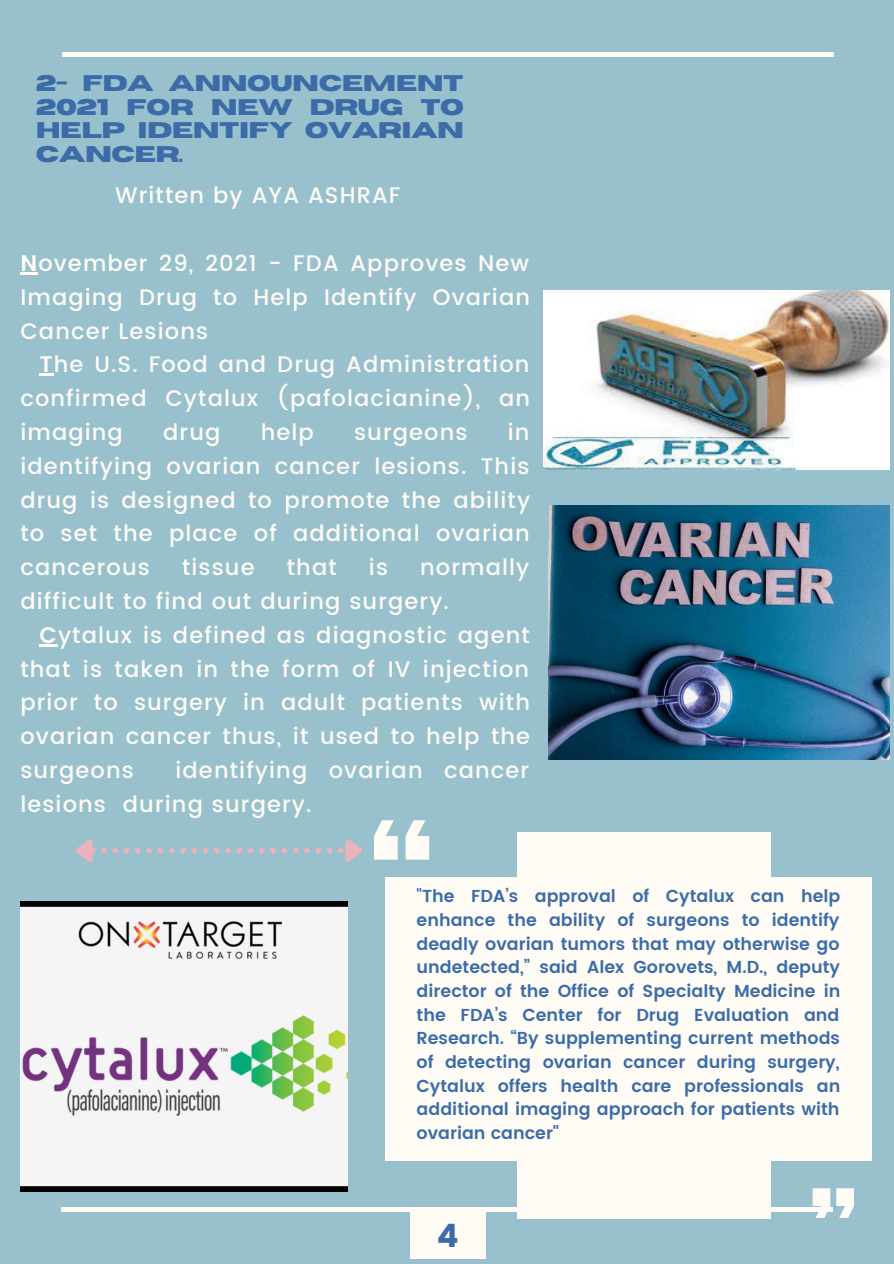
<style>
.page{position:relative;width:894px;height:1264px;background:#fff}
.page>*{position:absolute;margin:0;border:0;box-sizing:border-box;transform-origin:0 0}
.t1{font:32.25px "Poppins";color:#3c6ca8}
.t2{font:500 22.5px/33.8px "Poppins";letter-spacing:.05em;color:#fffcf6;text-align:justify}
.t3{font:700 22.5px/23.7px "Horizon";letter-spacing:-.025em;color:#3c6ca8;text-align:justify}
.t4{font:600 17.4px/23.7px "Poppins";color:#3c6ca8;text-align:justify}
.s1{font-weight:600}
.s2{font-weight:500}
</style>
<div class="page">
<div style="left:0;top:0;width:893px;height:1263px;background:#98c0cd"></div>
<hr style="left:62px;top:53px;width:771px;height:3px;background:#fffcf6">
<hr style="left:61px;top:1207px;width:771px;height:3px;background:#fffcf6">
<div style="left:385px;top:877px;width:485px;height:283px;background:#fffcf6"></div>
<svg style="left:374px;top:820px;width:55px;height:39px"></svg>
<img style="left:543px;top:290px;width:346px;height:179px">
<img style="left:548px;top:505px;width:341px;height:254px">
<svg style="left:20px;top:272px;width:18px;height:2px"></svg>
<hr style="left:40px;top:373px;width:14px;height:3px;background:#fffcf6">
<svg style="left:40px;top:644px;width:18px;height:2px"></svg>
<svg style="left:76px;top:839px;width:286px;height:23px"></svg>
<img style="left:20px;top:901px;width:327px;height:290px">
<div style="left:517px;top:832px;width:252px;height:386px;background:#fffcf6"></div>
<div style="left:410px;top:1209px;width:75px;height:49px;background:#fffcf6"></div>
<svg style="left:812px;top:1188px;width:41px;height:29px"></svg>
<p class="t3" style="left:36px;top:72px;width:429px">2- FDA ANNOUNCEMENT 2021 FOR NEW DRUG TO HELP IDENTIFY OVARIAN CANCER.</p>
<p class="t2" style="left:115px;top:179px;width:287px">Written by AYA ASHRAF</p>
<p class="t2" style="left:20px;top:246px;width:511px"><span class="s1">N</span>ovember 29, 2021 - FDA Approves New Imaging Drug to Help Identify Ovarian Cancer Lesions</p>
<p class="t2" style="left:20px;top:348px;width:511px;text-indent:19px"><span class="s1">T</span>he U.S. Food and Drug Administration confirmed Cytalux (pafolacianine), an imaging</p>
<p class="t2" style="left:20px;top:415px;width:511px;text-indent:487px">in identifying ovarian cancer lesions. This drug is designed to promote the ability to set the place of additional ovarian cancerous</p>
<p class="t2" style="left:163px;top:415px;width:59px">drug</p>
<p class="t2" style="left:261px;top:415px;width:55px">help</p>
<p class="t2" style="left:354px;top:415px;width:115px">surgeons</p>
<p class="t2" style="left:182px;top:550px;width:74px">tissue</p>
<p class="t2" style="left:287px;top:550px;width:52px">that</p>
<p class="t2" style="left:369px;top:550px;width:21px">is</p>
<p class="t2" style="left:20px;top:550px;width:510px;text-indent:399px">normally difficult to find out during surgery.</p>
<p class="t2" style="left:20px;top:618px;width:511px;text-indent:19px"><span class="s1">C</span>ytalux is defined as diagnostic agent that is taken in the form of IV injection prior to surgery in adult patients with ovarian cancer thus, it used to help the surgeons</p>
<p class="t2" style="left:20px;top:753px;width:510px;text-indent:155px">identifying ovarian cancer lesions during surgery.</p>
<p class="t4" style="left:416px;top:884px;width:425px"><span class="s2">"</span>The FDA’s approval of Cytalux can help enhance the ability of surgeons to identify deadly ovarian tumors that may otherwise go undetected,” said Alex Gorovets, M.D., deputy director of the Office of Specialty Medicine in the FDA’s Center for Drug Evaluation and Research. “By supplementing current methods of detecting ovarian cancer during surgery, Cytalux offers health care professionals an additional imaging approach for patients with ovarian cancer"</p>
<p class="t1" style="left:437px;top:1216px;width:23px">4</p>
</div>
